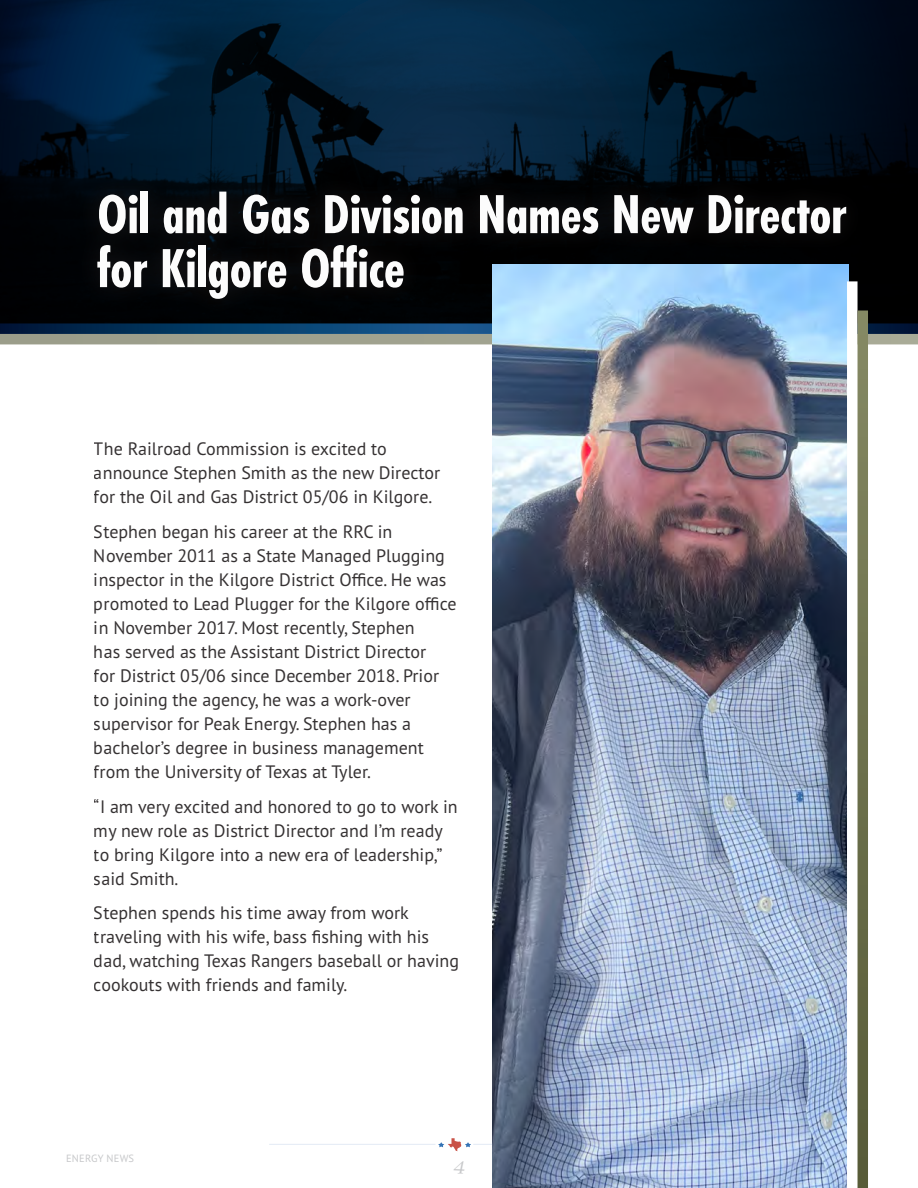
<style>
.page{position:relative;width:918px;height:1188px;background:#fff}
.page>*{position:absolute;margin:0;border:0;box-sizing:border-box;transform-origin:0 0}
.t1{font:700 57px/54px "Futura PT Cond";letter-spacing:-.01em;color:#fff}
.t2{font:18px/24px "PT Sans Pro";color:#231f20}
.t3{font:italic 18px "Lucida Calligraphy";color:#c7c8ca}
.t4{font:10.5px "PT Sans Pro";letter-spacing:.02em;color:#c7c8ca}
</style>
<div class="page">
<svg style="left:0;top:0;width:917px;height:323px;background:#021a2e"></svg>
<div style="left:0;top:334px;width:918px;height:10px;background:#9ea08d"></div>
<svg style="left:917px;top:0;width:1px;height:323px"></svg>
<svg style="left:0;top:323px;width:917px;height:11px;background:#083761"></svg>
<div style="left:76px;top:170px;width:792px;height:151px;background:#030607"></div>
<hr style="left:269px;top:1144px;width:167px;height:1px;background:#e6edf6">
<hr style="left:473px;top:1144px;width:167px;height:1px;background:#e6edf6">
<svg style="left:438px;top:1138px;width:33px;height:13px"></svg>
<img style="left:492px;top:265px;width:356px;height:923px">
<div style="left:847px;top:281px;width:11px;height:907px;background:#fff"></div>
<svg style="left:858px;top:310px;width:10px;height:878px;background:#6d714d"></svg>
<h1 class="t1" style="left:97px;top:187px;width:751px">Oil and Gas Division Names New Director for Kilgore Office</h1>
<p class="t2" style="left:94px;top:436px;width:348px">The Railroad Commission is excited to announce Stephen Smith as the new Director for the Oil and Gas District 05/06 in Kilgore.</p>
<p class="t2" style="left:94px;top:519px;width:364px">Stephen began his career at the RRC in November 2011 as a State Managed Plugging inspector in the Kilgore District Office. He was promoted to Lead Plugger for the Kilgore office in November 2017. Most recently, Stephen<br>has served as the Assistant District Director<br>for District 05/06 since December 2018. Prior to joining the agency, he was a work-over supervisor for Peak Energy. Stephen has a bachelor’s degree in business management from the University of Texas at Tyler.</p>
<p class="t2" style="left:94px;top:794px;width:365px">“I am very excited and honored to go to work in my new role as District Director and I’m ready to bring Kilgore into a new era of leadership,” said Smith.</p>
<p class="t2" style="left:94px;top:901px;width:367px">Stephen spends his time away from work traveling with his wife, bass fishing with his dad, watching Texas Rangers baseball or having cookouts with friends and family.</p>
<p class="t4" style="left:66px;top:1152px;width:69px">ENERGY NEWS</p>
<p class="t3" style="left:453px;top:1154px;width:13px">4</p>
</div>
